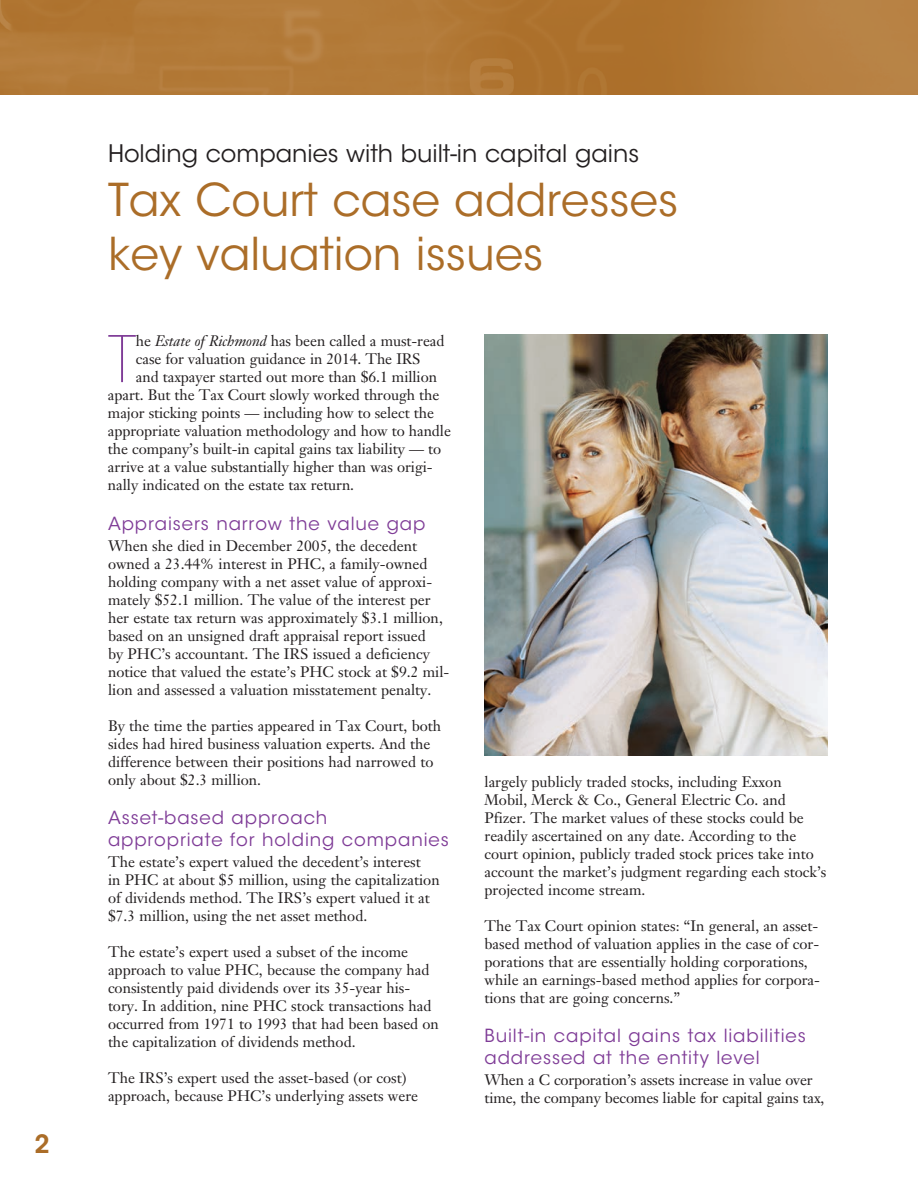
<style>
.page{position:relative;width:918px;height:1188px;background:#fff}
.page>*{position:absolute;margin:0;border:0;box-sizing:border-box;transform-origin:0 0}
.t1{font:200 63.6px "ITC Avant Garde Std";color:#7f3c97}
.t2{font:45px/54px "ITC Avant Garde Std";color:#ab6d28}
.t3{font:600 25.05px "ITC Avant Garde Std";color:#ab6d28}
.t4{font:24px "ITC Avant Garde Std";color:#231f20}
.t5{font:18px/21.6px "ITC Avant Garde Std";letter-spacing:.05em;color:#7f3c97}
.t6{font:15px/18px "Janson Text LT Std";color:#231f20}
.s1{font-style:italic}
</style>
<div class="page">
<img style="left:0;top:0;width:918px;height:94px">
<img style="left:484px;top:335px;width:344px;height:421px">
<h3 class="t3" style="left:34px;top:1128px;width:17px">2</h3>
<h3 class="t4" style="left:108px;top:139px;width:533px">Holding companies with built-in capital gains</h3>
<h2 class="t2" style="left:108px;top:173px;width:572px">Tax Court case addresses key valuation issues</h2>
<h1 class="t1" style="left:108px;top:322px;width:30px">T</h1>
<p class="t6" style="left:136px;top:332px;width:310px">he <span class="s1">Estate of Richmond</span> has been called a must-read</p>
<p class="t6" style="left:136px;top:350px;width:286px">case for valuation guidance in 2014. The IRS</p>
<p class="t6" style="left:136px;top:368px;width:303px">and taxpayer started out more than $6.1 million</p>
<p class="t6" style="left:108px;top:386px;width:333px">apart. But the Tax Court slowly worked through the</p>
<p class="t6" style="left:108px;top:404px;width:328px">major sticking points — including how to select the</p>
<p class="t6" style="left:108px;top:422px;width:345px">appropriate valuation methodology and how to handle</p>
<p class="t6" style="left:108px;top:440px;width:335px">the company’s built-in capital gains tax liability — to</p>
<p class="t6" style="left:108px;top:458px;width:326px">arrive at a value substantially higher than was origi-</p>
<p class="t6" style="left:108px;top:476px;width:248px">nally indicated on the estate tax return.</p>
<p class="t5" style="left:108px;top:513px;width:319px">Appraisers narrow the value gap</p>
<p class="t6" style="left:108px;top:536px;width:343px">When she died in December 2005, the decedent owned a 23.44% interest in PHC, a family-owned holding company with a net asset value of approxi&shy;mately $52.1 million. The value of the interest per her estate tax return was approximately $3.1 million, based on an unsigned draft appraisal report issued<br>by PHC’s accountant. The IRS issued a deficiency notice that valued the estate’s PHC stock at $9.2 mil&shy;lion and assessed a valuation misstatement penalty.</p>
<p class="t6" style="left:108px;top:716px;width:335px">By the time the parties appeared in Tax Court, both sides had hired business valuation experts. And the difference between their positions had narrowed to only about $2.3 million.</p>
<p class="t5" style="left:108px;top:807px;width:342px">Asset-based approach<br>appropriate for holding companies</p>
<p class="t6" style="left:108px;top:853px;width:333px">The estate’s expert valued the decedent’s interest<br>in PHC at about $5 million, using the capitalization of dividends method. The IRS’s expert valued it at $7.3 million, using the net asset method.</p>
<p class="t6" style="left:108px;top:943px;width:333px">The estate’s expert used a subset of the income approach to value PHC, because the company had consistently paid dividends over its 35-year his&shy;tory. In addition, nine PHC stock transactions had occurred from 1971 to 1993 that had been based on the capitalization of dividends method.</p>
<p class="t6" style="left:108px;top:1069px;width:312px">The IRS’s expert used the asset-based (or cost) approach, because PHC’s underlying assets were</p>
<p class="t6" style="left:484px;top:773px;width:343px">largely publicly traded stocks, including Exxon Mobil, Merck &amp; Co., General Electric Co. and Pfizer. The market values of these stocks could be readily ascertained on any date. According to the court opinion, publicly traded stock prices take into account the market’s judgment regarding each stock’s projected income stream.</p>
<p class="t6" style="left:484px;top:917px;width:337px">The Tax Court opinion states: “In general, an asset&shy;based method of valuation applies in the case of cor&shy;porations that are essentially holding corporations, while an earnings-based method applies for corpora&shy;tions that are going concerns.”</p>
<p class="t5" style="left:484px;top:1025px;width:323px">Built-in capital gains tax liabilities addressed at the entity level</p>
<p class="t6" style="left:484px;top:1071px;width:341px">When a C corporation’s assets increase in value over time, the company becomes liable for capital gains tax,</p>
</div>
